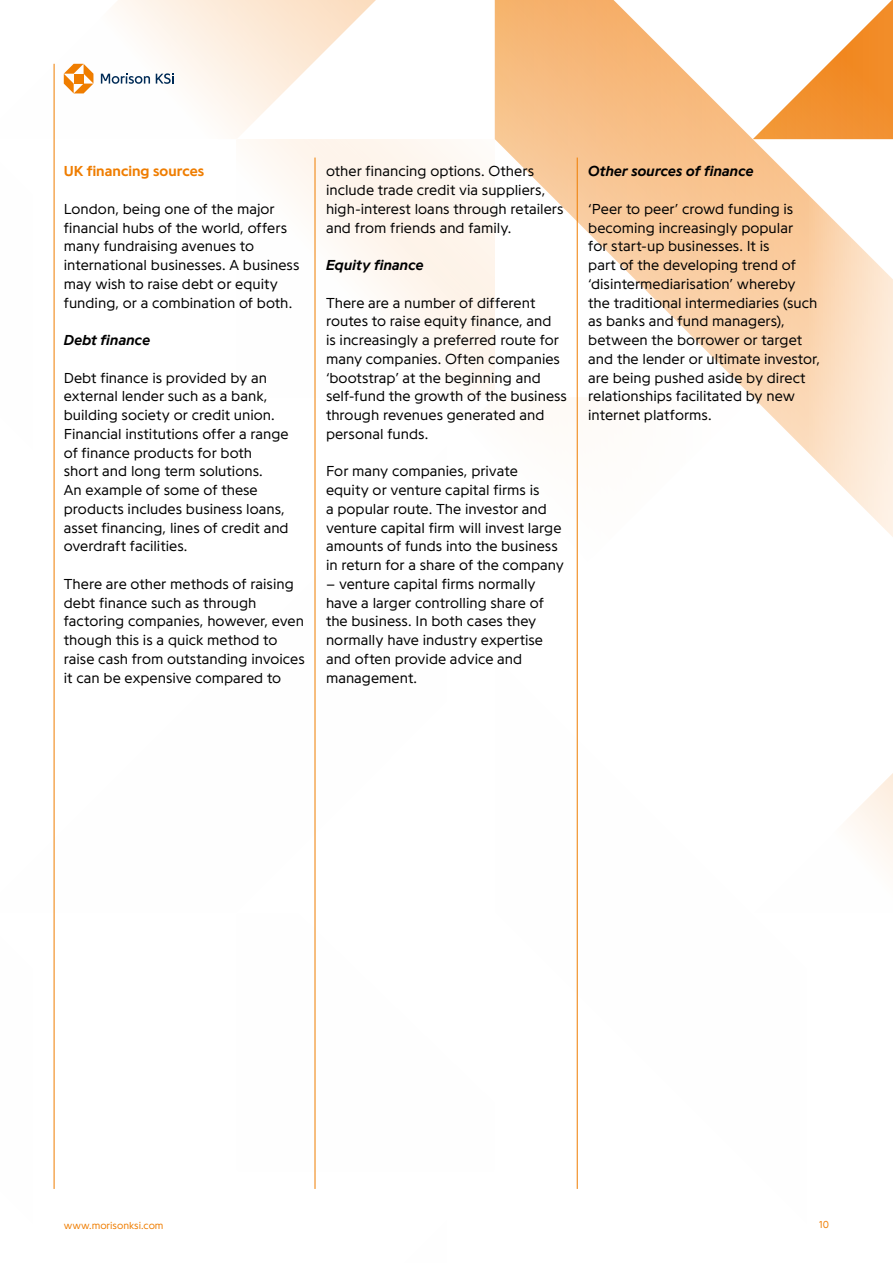
<style>
.page{position:relative;width:893px;height:1263px;background:#fff}
.page>*{position:absolute;margin:0;border:0;box-sizing:border-box;transform-origin:0 0}
.t1{font:300 15px/18.8px "Programme";color:#000}
.t2{font:italic 700 15px "Programme";letter-spacing:.005em;color:#000}
.t3{font:700 15px "Programme";letter-spacing:.005em;color:#ef7d00}
.t4{font:300 10.5px "Programme";color:#ef7d00}
</style>
<div class="page">
<svg style="left:53px;top:0;width:323px;height:139px"></svg>
<svg style="left:53px;top:148px;width:1px;height:507px"></svg>
<svg style="left:495px;top:0;width:398px;height:550px"></svg>
<svg style="left:753px;top:0;width:140px;height:139px"></svg>
<svg style="left:576px;top:655px;width:317px;height:534px"></svg>
<div style="left:237px;top:139px;width:258px;height:258px;background:#fef9f4"></div>
<svg style="left:64px;top:64px;width:29px;height:29px"></svg>
<svg style="left:101px;top:73px;width:73px;height:11px"></svg>
<hr style="left:54px;top:64px;width:1px;height:1125px;background:#ef7d00">
<hr style="left:315px;top:158px;width:1px;height:1031px;background:#ef7d00">
<hr style="left:577px;top:158px;width:1px;height:1031px;background:#ef7d00">
<p class="t3" style="left:64px;top:162px;width:142px">UK financing sources</p>
<p class="t1" style="left:64px;top:199px;width:237px">London, being one of the major financial hubs of the world, offers many fundraising avenues to international businesses. A business may wish to raise debt or equity funding, or a combination of both.</p>
<p class="t2" style="left:64px;top:331px;width:88px">Debt finance</p>
<p class="t1" style="left:64px;top:368px;width:226px">Debt finance is provided by an external lender such as a bank, building society or credit union.<br>Financial institutions offer a range of finance products for both short and long term solutions.<br>An example of some of these products includes business loans, asset financing, lines of credit and overdraft facilities.</p>
<p class="t1" style="left:64px;top:574px;width:242px">There are other methods of raising debt finance such as through factoring companies, however, even though this is a quick method to raise cash from outstanding invoices it can be expensive compared to</p>
<p class="t1" style="left:326px;top:161px;width:239px">other financing options. Others include trade credit via suppliers, high-interest loans through retailers and from friends and family.</p>
<p class="t2" style="left:326px;top:256px;width:99px">Equity finance</p>
<p class="t1" style="left:326px;top:293px;width:242px">There are a number of different routes to raise equity finance, and<br>is increasingly a preferred route for many companies. Often companies ‘bootstrap’ at the beginning and self-fund the growth of the business through revenues generated and personal funds.</p>
<p class="t1" style="left:326px;top:461px;width:240px">For many companies, private equity or venture capital firms is<br>a popular route. The investor and venture capital firm will invest large amounts of funds into the business in return for a share of the company</p>
<p class="t1" style="left:326px;top:574px;width:219px">– venture capital firms normally have a larger controlling share of the business. In both cases they normally have industry expertise and often provide advice and management.</p>
<p class="t2" style="left:588px;top:162px;width:167px">Other sources of finance</p>
<p class="t1" style="left:588px;top:199px;width:233px">‘Peer to peer’ crowd funding is becoming increasingly popular<br>for start-up businesses. It is<br>part of the developing trend of ‘disintermediarisation’ whereby the traditional intermediaries (such as banks and fund managers), between the borrower or target and the lender or ultimate investor, are being pushed aside by direct relationships facilitated by new internet platforms.</p>
<p class="t4" style="left:64px;top:1219px;width:101px">www.morisonksi.com</p>
<p class="t4" style="left:819px;top:1217px;width:11px">10</p>
</div>
